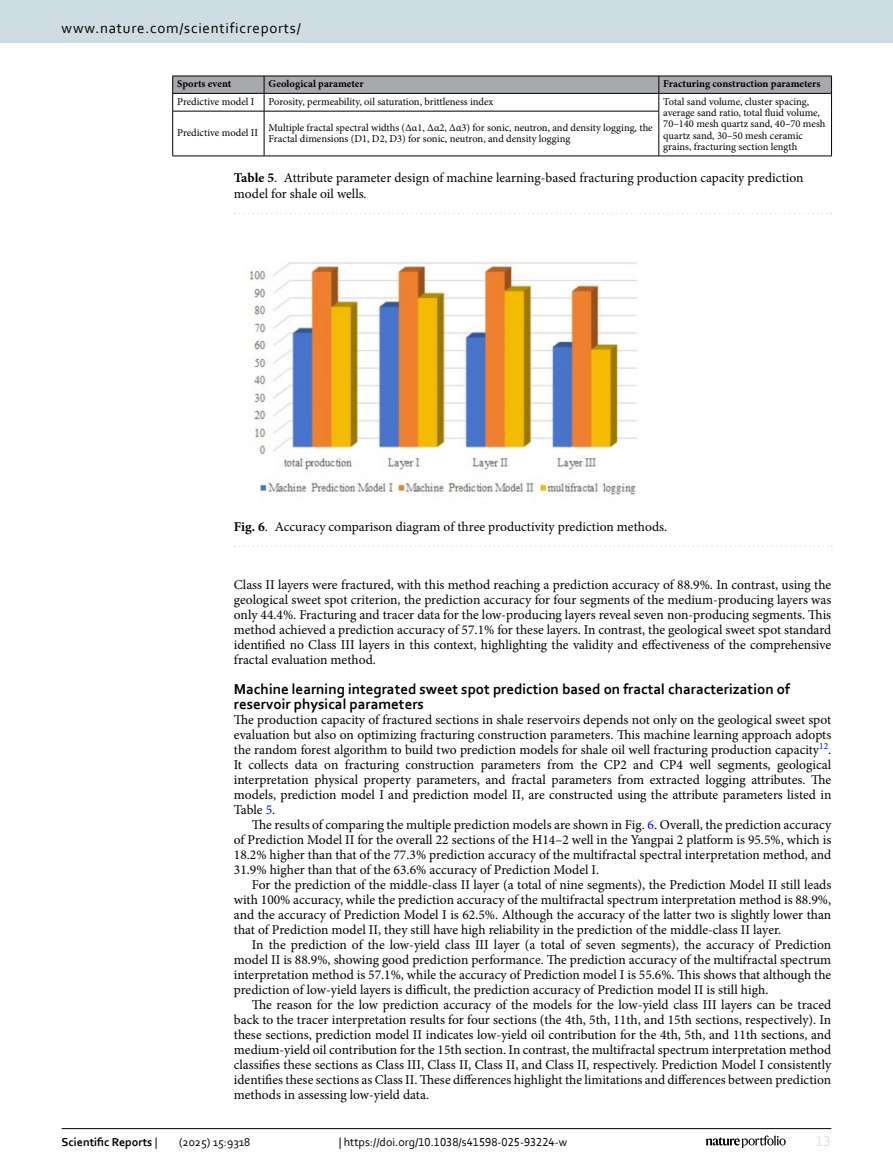
<style>
.page{position:relative;width:893px;height:1174px;background:#fff}
.page>*{position:absolute;margin:0;border:0;box-sizing:border-box;transform-origin:0 0}
.Head_2{font:700 15px/15px "Corbel";color:#000}
.t1{font:15px "Corbel";letter-spacing:.05em;color:#000}
.t2{font:15px "Corbel";color:#d9e4eb}
.Body_Text_Indent{font:13.5px/15px "Minion Pro";color:#000;text-align:justify}
.Body_Text{font:13.5px/15px "Minion Pro";letter-spacing:-.005em;color:#000;text-align:justify}
.Table_Caption{font:13.5px/16.5px "Minion Pro";color:#000}
.Figure_Caption{font:13.5px "Minion Pro";color:#000}
.t3{font:12px "Corbel";color:#000}
.t4{font:700 12px "Corbel";color:#000}
.Table_Body{font:10.5px/11.2px "Minion Pro";color:#000}
.Table_Head{font:700 10.5px "Minion Pro";color:#000}
.s1{font-weight:700}
.s2{color:#00f}
.s3{font-weight:400}
</style>
<div class="page">
<img style="left:249px;top:261px;width:388px;height:236px">
<svg style="left:235px;top:545px;width:597px;height:2px"></svg>
<hr style="left:659px;top:156px;width:173px;height:1px;background:#000">
<svg style="left:172px;top:76px;width:660px;height:35px"></svg>
<hr style="left:831px;top:111px;width:1px;height:45px;background:#000">
<hr style="left:173px;top:111px;width:91px;height:1px;background:#000">
<hr style="left:172px;top:111px;width:1px;height:45px;background:#000">
<hr style="left:264px;top:111px;width:395px;height:1px;background:#000">
<hr style="left:264px;top:111px;width:1px;height:45px;background:#000">
<hr style="left:659px;top:111px;width:1px;height:45px;background:#000">
<hr style="left:264px;top:156px;width:395px;height:1px;background:#000">
<hr style="left:173px;top:156px;width:91px;height:1px;background:#000">
<svg style="left:235px;top:213px;width:597px;height:1px"></svg>
<hr style="left:62px;top:1128px;width:769px;height:1px;background:#000">
<svg style="left:706px;top:1135px;width:80px;height:12px"></svg>
<div style="left:0;top:0;width:893px;height:43px;background:#cedde4"></div>
<p class="t1" style="left:62px;top:18px;width:241px">www.nature.com/scientificreports/</p>
<p class="Table_Head" style="left:177px;top:77px;width:56px">Sports event</p>
<p class="Table_Head" style="left:269px;top:77px;width:97px">Geological parameter</p>
<p class="Table_Head" style="left:663px;top:77px;width:159px">Fracturing construction parameters</p>
<p class="Table_Body" style="left:177px;top:96px;width:79px">Predictive model I</p>
<p class="Table_Body" style="left:269px;top:96px;width:226px">Porosity, permeability, oil saturation, brittleness index</p>
<p class="Table_Body" style="left:663px;top:96px;width:164px">Total sand volume, cluster spacing, average sand ratio, total fluid volume, 70–140 mesh quartz sand, 40–70 mesh quartz sand, 30–50 mesh ceramic grains, fracturing section length</p>
<p class="Table_Body" style="left:177px;top:127px;width:82px">Predictive model II</p>
<p class="Table_Body" style="left:269px;top:122px;width:386px">Multiple fractal spectral widths (∆α1, ∆α2, ∆α3) for sonic, neutron, and density logging, the</p>
<p class="Table_Body" style="left:269px;top:133px;width:303px">Fractal dimensions (D1, D2, D3) for sonic, neutron, and density logging</p>
<p class="Table_Caption" style="left:234px;top:169px;width:571px"><span class="s1">Table 5</span>. Attribute parameter design of machine learning-based fracturing production capacity prediction model for shale oil wells.</p>
<p class="Figure_Caption" style="left:234px;top:517px;width:435px"><span class="s1">Fig. 6</span>. Accuracy comparison diagram of three productivity prediction methods.</p>
<p class="Body_Text" style="left:234px;top:577px;width:599px">Class II layers were fractured, with this method reaching a prediction accuracy of 88.9%. In contrast, using the geological sweet spot criterion, the prediction accuracy for four segments of the medium-producing layers was only 44.4%. Fracturing and tracer data for the low-producing layers reveal seven non-producing segments. This method achieved a prediction accuracy of 57.1% for these layers. In contrast, the geological sweet spot standard identified no Class III layers in this context, highlighting the validity and effectiveness of the comprehensive fractal evaluation method.</p>
<p class="Head_2" style="left:234px;top:681px;width:558px">Machine learning integrated sweet spot prediction based on fractal characterization of reservoir physical parameters</p>
<p class="Body_Text" style="left:234px;top:712px;width:599px">The production capacity of fractured sections in shale reservoirs depends not only on the geological sweet spot evaluation but also on optimizing fracturing construction parameters. This machine learning approach adopts the random forest algorithm to build two prediction models for shale oil well fracturing production capacity<sup>12</sup>.<br>It collects data on fracturing construction parameters from the CP2 and CP4 well segments, geological interpretation physical property parameters, and fractal parameters from extracted logging attributes. The models, prediction model I and prediction model II, are constructed using the attribute parameters listed in Table <span class="s2">5</span>.</p>
<p class="Body_Text_Indent" style="left:234px;top:817px;width:599px;text-indent:18px">The results of comparing the multiple prediction models are shown in Fig. <span class="s2">6</span>. Overall, the prediction accuracy of Prediction Model II for the overall 22 sections of the H14–2 well in the Yangpai 2 platform is 95.5%, which is 18.2% higher than that of the 77.3% prediction accuracy of the multifractal spectral interpretation method, and 31.9% higher than that of the 63.6% accuracy of Prediction Model I.</p>
<p class="Body_Text_Indent" style="left:234px;top:877px;width:599px;text-indent:18px">For the prediction of the middle-class II layer (a total of nine segments), the Prediction Model II still leads with 100% accuracy, while the prediction accuracy of the multifractal spectrum interpretation method is 88.9%, and the accuracy of Prediction Model I is 62.5%. Although the accuracy of the latter two is slightly lower than that of Prediction model II, they still have high reliability in the prediction of the middle-class II layer.</p>
<p class="Body_Text_Indent" style="left:234px;top:937px;width:599px;text-indent:18px">In the prediction of the low-yield class III layer (a total of seven segments), the accuracy of Prediction model II is 88.9%, showing good prediction performance. The prediction accuracy of the multifractal spectrum interpretation method is 57.1%, while the accuracy of Prediction model I is 55.6%. This shows that although the prediction of low-yield layers is difficult, the prediction accuracy of Prediction model II is still high.</p>
<p class="Body_Text_Indent" style="left:234px;top:997px;width:599px;text-indent:18px">The reason for the low prediction accuracy of the models for the low-yield class III layers can be traced back to the tracer interpretation results for four sections (the 4th, 5th, 11th, and 15th sections, respectively). In these sections, prediction model II indicates low-yield oil contribution for the 4th, 5th, and 11th sections, and medium-yield oil contribution for the 15th section. In contrast, the multifractal spectrum interpretation method classifies these sections as Class III, Class II, Class II, and Class II, respectively. Prediction Model I consistently identifies these sections as Class II. These differences highlight the limitations and differences between prediction methods in assessing low-yield data.</p>
<p class="t4" style="left:62px;top:1134px;width:97px">Scientific Reports <span class="s3">|</span></p>
<p class="t3" style="left:179px;top:1134px;width:73px">(2025) 15:9318</p>
<p class="t3" style="left:339px;top:1134px;width:230px">| https://doi.org/10.1038/s41598-025-93224-w</p>
<p class="t2" style="left:816px;top:1132px;width:17px">13</p>
</div>
